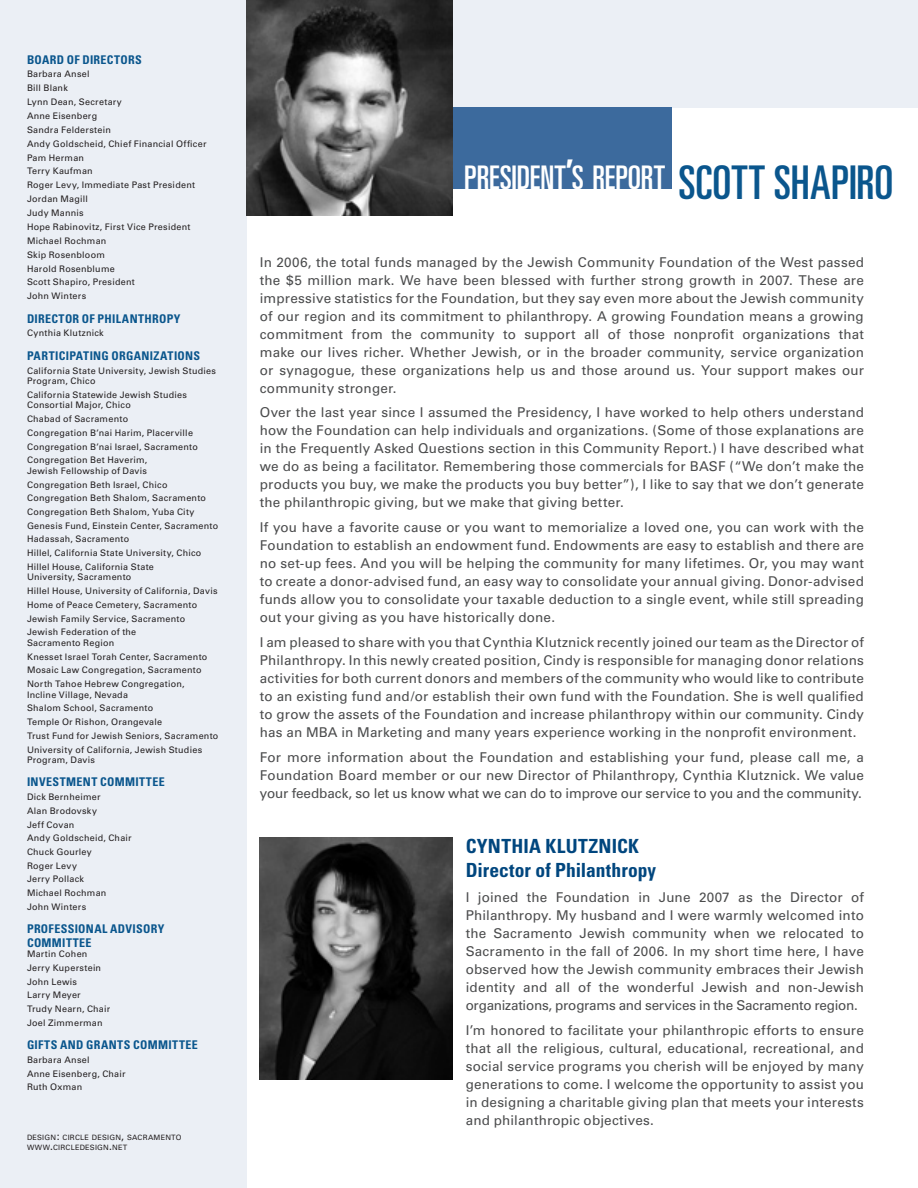
<style>
.page{position:relative;width:918px;height:1188px;background:#fff}
.page>*{position:absolute;margin:0;border:0;box-sizing:border-box;transform-origin:0 0}
.t1{font:ultra-condensed 46.5px "Univers";letter-spacing:.005em;color:#0a568d}
.t2{font:ultra-condensed 32.55px "Univers";letter-spacing:.005em;color:#fff}
.Subtitle_one{font:700 condensed 19.5px "Univers";letter-spacing:.015em;color:#00467e}
.body{font:13.5px/18px "Univers";letter-spacing:.005em;color:#4b4c4d;text-align:justify}
.small_list_heading{font:700 condensed 12px "Univers";letter-spacing:.025em;color:#0a568d}
.small_list{font:9px/10.5px "Univers";letter-spacing:.03em;color:#231f20}
.small_list-2{font:7.35px/10.5px "Univers";letter-spacing:.03em;color:#231f20}
.s1{font-size:10.5px}
.s2{font-size:46.5px}
</style>
<div class="page">
<div style="left:0;top:0;width:918px;height:107px;background:#ebeff5"></div>
<div style="left:0;top:0;width:246px;height:1188px;background:#ebeff5"></div>
<div style="left:260px;top:107px;width:412px;height:82px;background:#3c6a9d"></div>
<img style="left:246px;top:0;width:206px;height:216px">
<img style="left:260px;top:837px;width:192px;height:243px">
<p class="small_list_heading" style="left:27px;top:52px;width:116px">BOARD OF DIRECTORS</p>
<p class="small_list" style="left:27px;top:69px;width:64px">Barbara Ansel</p>
<p class="small_list" style="left:27px;top:83px;width:42px">Bill Blank</p>
<p class="small_list" style="left:27px;top:97px;width:97px">Lynn Dean, Secretary</p>
<p class="small_list" style="left:27px;top:111px;width:72px">Anne Eisenberg</p>
<p class="small_list" style="left:27px;top:124px;width:85px">Sandra Felderstein</p>
<p class="small_list" style="left:27px;top:138px;width:181px">Andy Goldscheid, Chief Financial Officer</p>
<p class="small_list" style="left:27px;top:152px;width:59px">Pam Herman</p>
<p class="small_list" style="left:27px;top:166px;width:67px">Terry Kaufman</p>
<p class="small_list" style="left:27px;top:180px;width:170px">Roger Levy, Immediate Past President</p>
<p class="small_list" style="left:27px;top:194px;width:63px">Jordan Magill</p>
<p class="small_list" style="left:27px;top:208px;width:58px">Judy Mannis</p>
<p class="small_list" style="left:27px;top:222px;width:165px">Hope Rabinovitz, First Vice President</p>
<p class="small_list" style="left:27px;top:235px;width:81px">Michael Rochman</p>
<p class="small_list" style="left:27px;top:249px;width:79px">Skip Rosenbloom</p>
<p class="small_list" style="left:27px;top:263px;width:89px">Harold Rosenblume</p>
<p class="small_list" style="left:27px;top:277px;width:109px">Scott Shapiro, President</p>
<p class="small_list" style="left:27px;top:291px;width:61px">John Winters</p>
<p class="small_list_heading" style="left:27px;top:311px;width:155px">DIRECTOR OF PHILANTHROPY</p>
<p class="small_list" style="left:27px;top:328px;width:78px">Cynthia Klutznick</p>
<p class="small_list_heading" style="left:27px;top:348px;width:175px">PARTICIPATING ORGANIZATIONS</p>
<p class="small_list" style="left:27px;top:365px;width:191px">California State University, Jewish Studies<br>Program, Chico</p>
<p class="small_list" style="left:27px;top:389px;width:162px">California Statewide Jewish Studies<br>Consortial Major, Chico</p>
<p class="small_list" style="left:27px;top:414px;width:103px">Chabad of Sacramento</p>
<p class="small_list" style="left:27px;top:427px;width:168px">Congregation B’nai Harim, Placerville</p>
<p class="small_list" style="left:27px;top:441px;width:173px">Congregation B’nai Israel, Sacramento</p>
<p class="small_list" style="left:27px;top:455px;width:122px">Congregation Bet Haverim,<br>Jewish Fellowship of Davis</p>
<p class="small_list" style="left:27px;top:479px;width:142px">Congregation Beth Israel, Chico</p>
<p class="small_list" style="left:27px;top:493px;width:181px">Congregation Beth Shalom, Sacramento</p>
<p class="small_list" style="left:27px;top:507px;width:169px">Congregation Beth Shalom, Yuba City</p>
<p class="small_list" style="left:27px;top:520px;width:193px">Genesis Fund, Einstein Center, Sacramento</p>
<p class="small_list" style="left:27px;top:534px;width:104px">Hadassah, Sacramento</p>
<p class="small_list" style="left:27px;top:548px;width:176px">Hillel, California State University, Chico</p>
<p class="small_list" style="left:27px;top:562px;width:128px">Hillel House, California State<br>University, Sacramento</p>
<p class="small_list" style="left:27px;top:586px;width:192px">Hillel House, University of California, Davis</p>
<p class="small_list" style="left:27px;top:600px;width:172px">Home of Peace Cemetery, Sacramento</p>
<p class="small_list" style="left:27px;top:613px;width:160px">Jewish Family Service, Sacramento</p>
<p class="small_list" style="left:27px;top:627px;width:111px">Jewish Federation of the<br>Sacramento Region</p>
<p class="small_list" style="left:27px;top:651px;width:182px">Knesset Israel Torah Center, Sacramento</p>
<p class="small_list" style="left:27px;top:665px;width:176px">Mosaic Law Congregation, Sacramento</p>
<p class="small_list" style="left:27px;top:679px;width:159px">North Tahoe Hebrew Congregation,<br>Incline Village, Nevada</p>
<p class="small_list" style="left:27px;top:703px;width:128px">Shalom School, Sacramento</p>
<p class="small_list" style="left:27px;top:717px;width:137px">Temple Or Rishon, Orangevale</p>
<p class="small_list" style="left:27px;top:730px;width:193px">Trust Fund for Jewish Seniors, Sacramento</p>
<p class="small_list" style="left:27px;top:744px;width:177px">University of California, Jewish Studies<br>Program, Davis</p>
<p class="small_list_heading" style="left:27px;top:775px;width:58px">INVESTMENT</p>
<p class="small_list_heading" style="left:100px;top:775px;width:42px">COMMITTEE</p>
<p class="small_list" style="left:27px;top:792px;width:75px">Dick Bernheimer</p>
<p class="small_list" style="left:27px;top:805px;width:72px">Alan Brodovsky</p>
<p class="small_list" style="left:27px;top:819px;width:49px">Jeff Covan</p>
<p class="small_list" style="left:27px;top:833px;width:106px">Andy Goldscheid, Chair</p>
<p class="small_list" style="left:27px;top:847px;width:66px">Chuck Gourley</p>
<p class="small_list" style="left:27px;top:860px;width:52px">Roger Levy</p>
<p class="small_list" style="left:27px;top:874px;width:59px">Jerry Pollack</p>
<p class="small_list" style="left:27px;top:888px;width:81px">Michael Rochman</p>
<p class="small_list" style="left:27px;top:902px;width:61px">John Winters</p>
<p class="small_list_heading" style="left:27px;top:922px;width:15px">PROFESSIONAL</p>
<p class="small_list_heading" style="left:110px;top:922px;width:30px">ADVISORY</p>
<p class="small_list_heading" style="left:27px;top:935px;width:42px">COMMITTEE</p>
<p class="small_list" style="left:27px;top:949px;width:62px">Martin Cohen</p>
<p class="small_list" style="left:27px;top:963px;width:76px">Jerry Kuperstein</p>
<p class="small_list" style="left:27px;top:976px;width:52px">John Lewis</p>
<p class="small_list" style="left:27px;top:990px;width:55px">Larry Meyer</p>
<p class="small_list" style="left:27px;top:1004px;width:85px">Trudy Nearn, Chair</p>
<p class="small_list" style="left:27px;top:1017px;width:77px">Joel Zimmerman</p>
<p class="small_list_heading" style="left:27px;top:1037px;width:7px">GIFTS</p>
<p class="small_list_heading" style="left:60px;top:1037px;width:9px">AND</p>
<p class="small_list_heading" style="left:86px;top:1037px;width:9px">GRANTS</p>
<p class="small_list_heading" style="left:133px;top:1037px;width:42px">COMMITTEE</p>
<p class="small_list" style="left:27px;top:1055px;width:64px">Barbara Ansel</p>
<p class="small_list" style="left:27px;top:1068px;width:100px">Anne Eisenberg, Chair</p>
<p class="small_list" style="left:27px;top:1082px;width:57px">Ruth Oxman</p>
<p class="small_list-2" style="left:27px;top:1132px;width:156px">DESIGN<span class="s1">:</span> CIRCLE DESIGN<span class="s1">,</span> SACRAMENTO<br>WWW<span class="s1">.</span>CIRCLEDESIGN<span class="s1">.</span>NET</p>
<p class="t2" style="left:464px;top:159px;width:165px">PRESIDENT<span class="s2">’</span>S REPORT</p>
<p class="t1" style="left:678px;top:156px;width:216px">SCOTT SHAPIRO</p>
<p class="body" style="left:260px;top:253px;width:606px">In 2006, the total funds managed by the Jewish Community Foundation of the West passed the $5 million mark. We have been blessed with further strong growth in 2007. These are impressive statistics for the Foundation, but they say even more about the Jewish community of our region and its commitment to philanthropy. A growing Foundation means a growing commitment from the community to support all of those nonprofit organizations that make our lives richer. Whether Jewish, or in the broader community, service organization or synagogue, these organizations help us and those around us. Your support makes our community stronger.</p>
<p class="body" style="left:260px;top:404px;width:606px">Over the last year since I assumed the Presidency, I have worked to help others understand how the Foundation can help individuals and organizations. (Some of those explanations are in the Frequently Asked Questions section in this Community Report.) I have described what we do as being a facilitator. Remembering those commercials for BASF (“We don’t make the products you buy, we make the products you buy better”), I like to say that we don’t generate the philanthropic giving, but we make that giving better.</p>
<p class="body" style="left:260px;top:518px;width:606px">If you have a favorite cause or you want to memorialize a loved one, you can work with the Foundation to establish an endowment fund. Endowments are easy to establish and there are no set-up fees. And you will be helping the community for many lifetimes. Or, you may want to create a donor-advised fund, an easy way to consolidate your annual giving. Donor-advised funds allow you to consolidate your taxable deduction to a single event, while still spreading out your giving as you have historically done.</p>
<p class="body" style="left:260px;top:633px;width:606px">I am pleased to share with you that Cynthia Klutznick recently joined our team as the Director of Philanthropy. In this newly created position, Cindy is responsible for managing donor relations activities for both current donors and members of the community who would like to contribute to an existing fund and/or establish their own fund with the Foundation. She is well qualified to grow the assets of the Foundation and increase philanthropy within our community. Cindy has an MBA in Marketing and many years experience working in the nonprofit environment.</p>
<p class="body" style="left:260px;top:748px;width:606px">For more information about the Foundation and establishing your fund, please call me, a Foundation Board member or our new Director of Philanthropy, Cynthia Klutznick. We value your feedback, so let us know what we can do to improve our service to you and the community.</p>
<p class="Subtitle_one" style="left:466px;top:834px;width:174px">CYNTHIA KLUTZNICK</p>
<p class="Subtitle_one" style="left:466px;top:858px;width:192px">DIRECTOR OF PHILANTHROPY</p>
<p class="body" style="left:466px;top:888px;width:400px">I joined the Foundation in June 2007 as the Director of Philanthropy. My husband and I were warmly welcomed into the Sacramento Jewish community when we relocated to Sacramento in the fall of 2006. In my short time here, I have observed how the Jewish community embraces their Jewish identity and all of the wonderful Jewish and non-Jewish organizations, programs and services in the Sacramento region.</p>
<p class="body" style="left:466px;top:1021px;width:400px">I’m honored to facilitate your philanthropic efforts to ensure that all the religious, cultural, educational, recreational, and social service programs you cherish will be enjoyed by many generations to come. I welcome the opportunity to assist you in designing a charitable giving plan that meets your interests and philanthropic objectives.</p>
</div>
